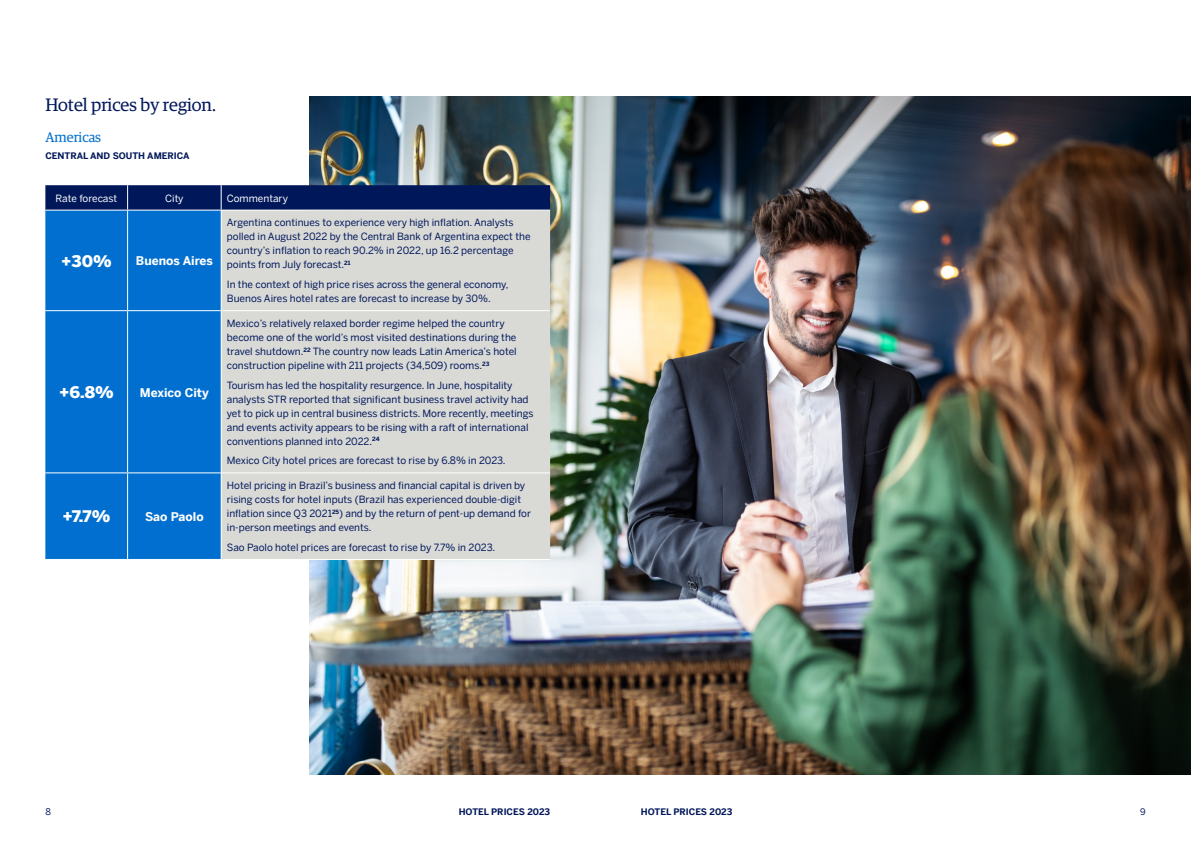
<style>
.page{position:relative;width:1191px;height:842px;background:#fff}
.page>*{position:absolute;margin:0;border:0;box-sizing:border-box;transform-origin:0 0}
.t1{font:18px "Guardian Egyp";color:#00175a}
.t2{font:900 16px "Benton Sans";color:#fff}
.t3{font:14px "Guardian Egyp";color:#006fcf}
.t4{font:700 12px "Benton Sans";color:#fff}
.t5{font:10px/14px "Benton Sans";color:#00175a}
.t6{font:10px "Benton Sans";color:#fff}
.t7{font:700 9px "Benton Sans";color:#00175a}
.t8{font:9px "Benton Sans";color:#00175a}
</style>
<div class="page">
<img style="left:309px;top:96px;width:882px;height:678px">
<div style="left:45px;top:211px;width:176px;height:348px;background:#006fcf"></div>
<div style="left:222px;top:211px;width:328px;height:348px;background:#d9d9d6"></div>
<hr style="left:127px;top:211px;width:1px;height:99px;background:#fff">
<hr style="left:45px;top:310px;width:83px;height:1px;background:#fff">
<hr style="left:128px;top:310px;width:93px;height:1px;background:#fff">
<hr style="left:127px;top:311px;width:1px;height:161px;background:#fff">
<hr style="left:221px;top:310px;width:329px;height:1px;background:#fff">
<hr style="left:45px;top:472px;width:83px;height:1px;background:#fff">
<hr style="left:128px;top:472px;width:93px;height:1px;background:#fff">
<hr style="left:127px;top:473px;width:1px;height:86px;background:#fff">
<hr style="left:221px;top:472px;width:329px;height:1px;background:#fff">
<svg style="left:45px;top:185px;width:505px;height:25px;background:#061d5e"></svg>
<hr style="left:221px;top:210px;width:329px;height:1px;background:#fff">
<hr style="left:221px;top:559px;width:329px;height:1px;background:#fff">
<h1 class="t1" style="left:45px;top:92px;width:172px">Hotel prices by region.</h1>
<h3 class="t3" style="left:45px;top:127px;width:57px">Americas</h3>
<p class="t7" style="left:45px;top:150px;width:146px">CENTRAL AND SOUTH AMERICA</p>
<p class="t6" style="left:56px;top:191px;width:63px">Rate forecast</p>
<p class="t6" style="left:165px;top:191px;width:20px">City</p>
<p class="t6" style="left:227px;top:191px;width:63px">Commentary</p>
<h2 class="t2" style="left:61px;top:249px;width:52px">+30%</h2>
<p class="t4" style="left:136px;top:252px;width:78px">Buenos Aires</p>
<h2 class="t2" style="left:59px;top:380px;width:56px">+6.8%</h2>
<p class="t4" style="left:140px;top:383px;width:70px">Mexico City</p>
<h2 class="t2" style="left:63px;top:505px;width:49px">+7.7%</h2>
<p class="t4" style="left:145px;top:508px;width:60px">Sao Paolo</p>
<p class="t5" style="left:227px;top:215px;width:305px">Argentina continues to experience very high inflation. Analysts polled in August 2022 by the Central Bank of Argentina expect the country’s inflation to reach 90.2% in 2022, up 16.2 percentage points from July forecast.<sup>21</sup></p>
<p class="t5" style="left:227px;top:277px;width:283px">In the context of high price rises across the general economy,<br>Buenos Aires hotel rates are forecast to increase by 30%.</p>
<p class="t5" style="left:227px;top:316px;width:291px">Mexico’s relatively relaxed border regime helped the country become one of the world’s most visited destinations during the travel shutdown.<sup>22</sup> The country now leads Latin America’s hotel construction pipeline with 211 projects (34,509) rooms.<sup>23</sup></p>
<p class="t5" style="left:227px;top:378px;width:308px">Tourism has led the hospitality resurgence. In June, hospitality analysts STR reported that significant business travel activity had yet to pick up in central business districts. More recently, meetings and events activity appears to be rising with a raft of international conventions planned into 2022.<sup>24</sup></p>
<p class="t5" style="left:227px;top:453px;width:280px">Mexico City hotel prices are forecast to rise by 6.8% in 2023.</p>
<p class="t5" style="left:227px;top:478px;width:306px">Hotel pricing in Brazil’s business and financial capital is driven by rising costs for hotel inputs (Brazil has experienced double-digit inflation since Q3 2021<sup>25</sup>) and by the return of pent-up demand for in-person meetings and events.</p>
<p class="t5" style="left:227px;top:540px;width:270px">Sao Paolo hotel prices are forecast to rise by 7.7% in 2023.</p>
<p class="t8" style="left:45px;top:805px;width:7px">8</p>
<p class="t7" style="left:459px;top:805px;width:93px">HOTEL PRICES 2023</p>
<p class="t7" style="left:641px;top:805px;width:93px">HOTEL PRICES 2023</p>
<p class="t8" style="left:1140px;top:805px;width:7px">9</p>
</div>
